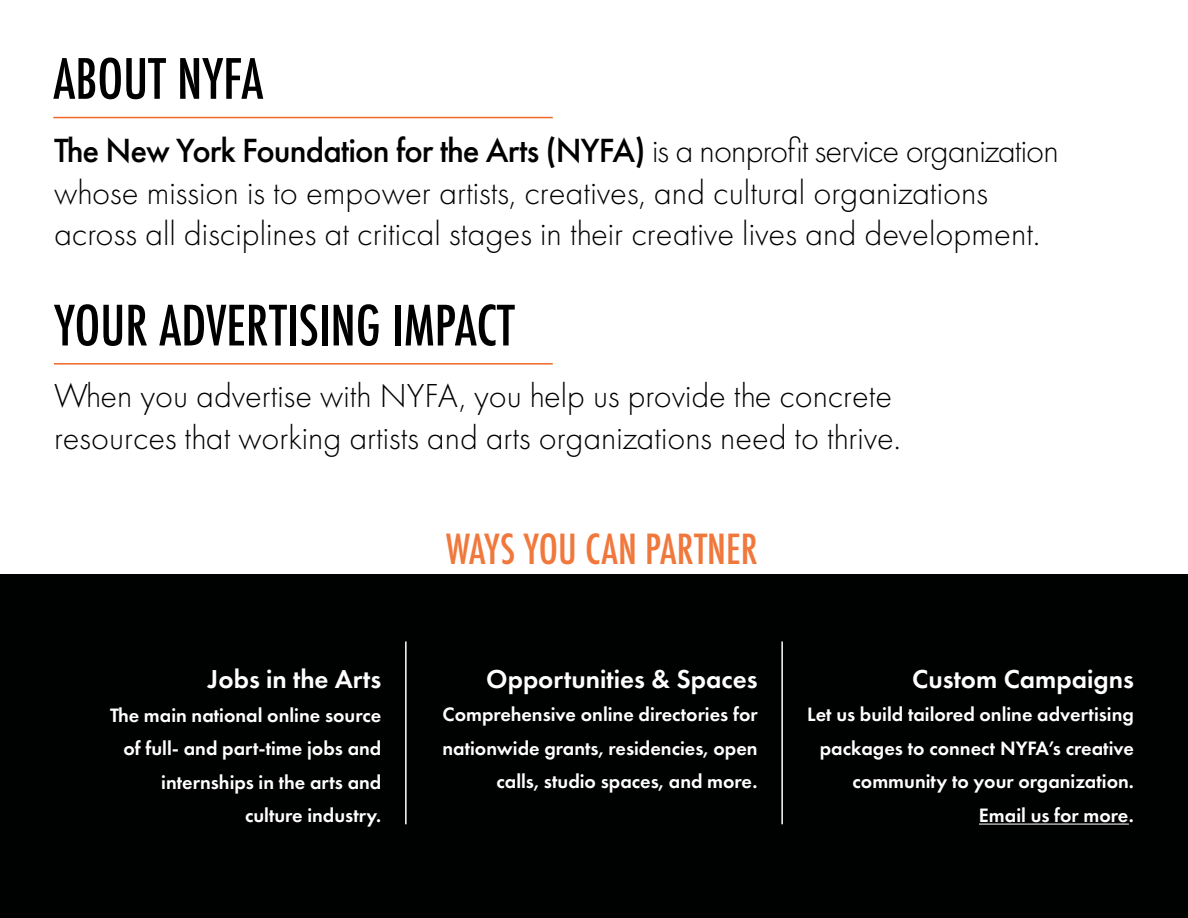
<style>
.page{position:relative;width:1188px;height:918px;background:#fff}
.page>*{position:absolute;margin:0;border:0;box-sizing:border-box;transform-origin:0 0}
.t1{font:500 condensed 54px "Futura";color:#000}
.t2{font:500 condensed 40.35px "Futura";color:#ef6927}
.t3{font:300 34.8px/41.7px "Futura PT";color:#000101}
.t4{font:300 34.5px/41.4px "Futura PT";color:#000101}
.t5{font:600 26.85px "Futura PT";color:#fff}
.t6{font:600 20.1px/33.6px "Futura PT";color:#fff;text-align:right}
.s1{font-weight:500}
</style>
<div class="page">
<div style="left:0;top:575px;width:1188px;height:343px;background:#000101"></div>
<hr style="left:979px;top:824px;width:150px;height:1px;background:#fff">
<hr style="left:405px;top:641px;width:2px;height:183px;background:#fff">
<hr style="left:781px;top:641px;width:2px;height:183px;background:#fff">
<hr style="left:54px;top:363px;width:499px;height:2px;background:#ef6927">
<hr style="left:53px;top:117px;width:500px;height:1px;background:#ef6927">
<h1 class="t1" style="left:53px;top:44px;width:212px">ABOUT NYFA</h1>
<p class="t3" style="left:54px;top:130px;width:1006px"><span class="s1">The New York Foundation for the Arts (NYFA)</span> is a nonprofit service organization whose mission is to empower artists, creatives, and cultural organizations across all disciplines at critical stages in their creative lives and development.</p>
<h1 class="t1" style="left:54px;top:291px;width:462px">YOUR ADVERTISING IMPACT</h1>
<h3 class="t4" style="left:54px;top:375px;width:848px">When you advertise with NYFA, you help us provide the concrete resources that working artists and arts organizations need to thrive.</h3>
<h3 class="t5" style="left:208px;top:662px;width:175px">Jobs in the Arts</h3>
<p class="t6" style="left:110px;top:698px;width:273px">The main national online source of full- and part-time jobs and internships in the arts and culture industry.</p>
<h2 class="t2" style="left:446px;top:523px;width:313px">WAYS YOU CAN PARTNER</h2>
<h3 class="t5" style="left:486px;top:662px;width:273px">Opportunities &amp; Spaces</h3>
<p class="t6" style="left:443px;top:698px;width:317px">Comprehensive online directories for nationwide grants, residencies, open calls, studio spaces, and more.</p>
<h3 class="t5" style="left:912px;top:662px;width:223px">Custom Campaigns</h3>
<p class="t6" style="left:807px;top:698px;width:328px">Let us build tailored online advertising packages to connect NYFA’s creative community to your organization.<br>Email us for more.</p>
</div>
